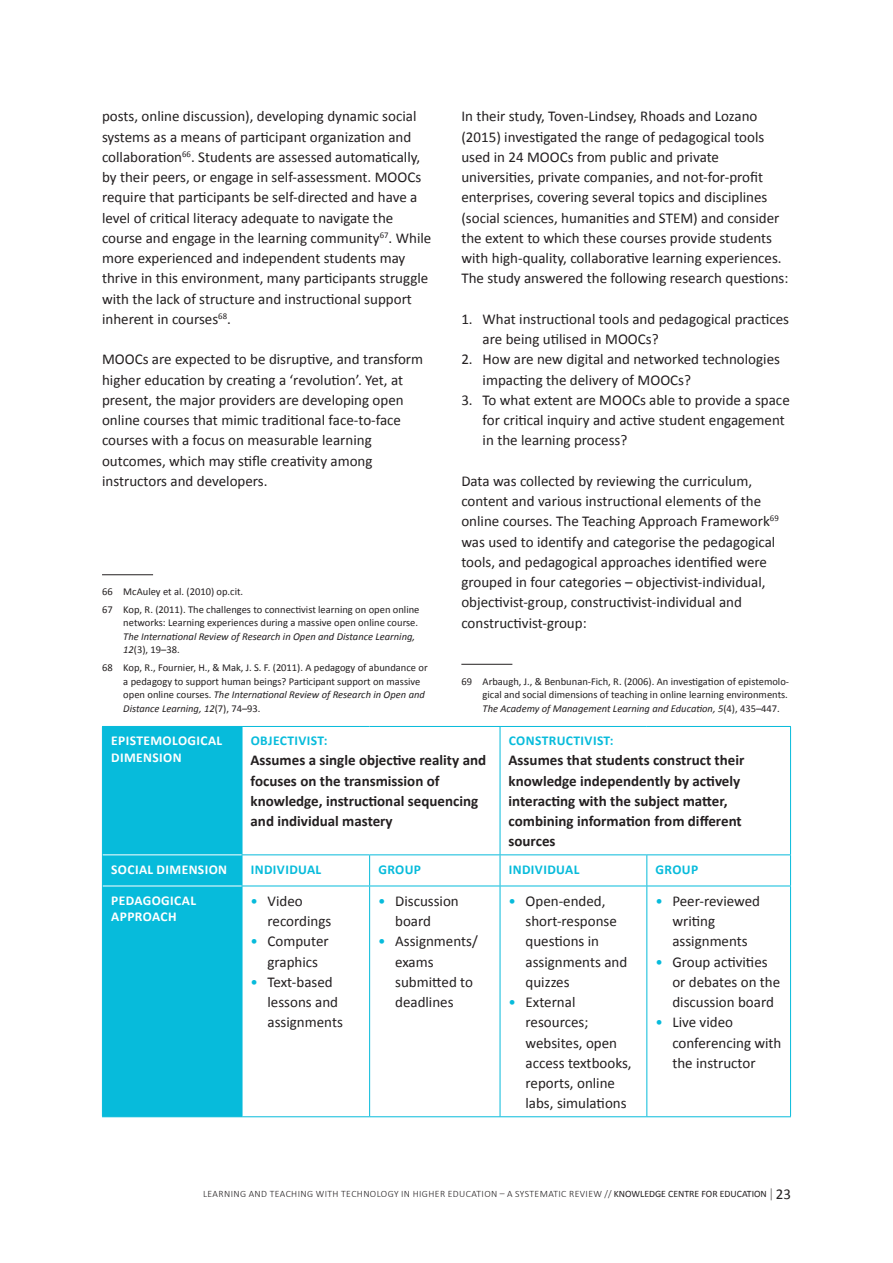
<style>
.page{position:relative;width:893px;height:1263px;background:#fff}
.page>*{position:absolute;margin:0;border:0;box-sizing:border-box;transform-origin:0 0}
.t1{font:15px/20.2px "Calibri";color:#231f20}
.t2{font:700 15px/20.2px "Calibri";color:#231f20}
.t3{font:700 13.5px/16.5px "Calibri";letter-spacing:.03em;color:#fff}
.t4{font:700 13.5px "Calibri";letter-spacing:.03em;color:#07bbdb}
.t5{font:10.5px/13.5px "Calibri";color:#231f20}
.t6{font:italic 10.5px/13.5px "Calibri";color:#231f20}
.t7{font:300 9.75px "Calibri";letter-spacing:.04em;color:#231f20}
.s1{font-style:normal}
.s2{font-style:italic}
.s3{color:#07bbdb}
.s4{font-weight:400}
.s5{font-size:13.8px}
.s6{font-weight:400;font-size:15px}
</style>
<div class="page">
<hr style="left:102px;top:574px;width:51px;height:1px;background:#231f20">
<hr style="left:461px;top:664px;width:51px;height:1px;background:#231f20">
<div style="left:103px;top:727px;width:139px;height:389px;background:#07bbdb"></div>
<svg style="left:243px;top:727px;width:547px;height:159px"></svg>
<hr style="left:102px;top:726px;width:140px;height:1px;background:#07bbdb">
<hr style="left:102px;top:727px;width:1px;height:128px;background:#07bbdb">
<hr style="left:242px;top:726px;width:128px;height:1px;background:#07bbdb">
<hr style="left:242px;top:727px;width:1px;height:127px;background:#07bbdb">
<hr style="left:370px;top:726px;width:130px;height:1px;background:#07bbdb">
<hr style="left:500px;top:726px;width:147px;height:1px;background:#07bbdb">
<hr style="left:500px;top:727px;width:1px;height:127px;background:#07bbdb">
<hr style="left:647px;top:726px;width:144px;height:1px;background:#07bbdb">
<hr style="left:790px;top:727px;width:1px;height:127px;background:#07bbdb">
<hr style="left:102px;top:855px;width:1px;height:31px;background:#07bbdb">
<hr style="left:242px;top:854px;width:128px;height:1px;background:#07bbdb">
<hr style="left:242px;top:855px;width:1px;height:31px;background:#07bbdb">
<hr style="left:370px;top:854px;width:130px;height:1px;background:#07bbdb">
<hr style="left:369px;top:855px;width:1px;height:31px;background:#07bbdb">
<hr style="left:500px;top:854px;width:147px;height:1px;background:#07bbdb">
<hr style="left:500px;top:855px;width:1px;height:31px;background:#07bbdb">
<hr style="left:647px;top:854px;width:144px;height:1px;background:#07bbdb">
<hr style="left:646px;top:855px;width:1px;height:31px;background:#07bbdb">
<hr style="left:790px;top:855px;width:1px;height:31px;background:#07bbdb">
<hr style="left:102px;top:886px;width:1px;height:230px;background:#07bbdb">
<hr style="left:242px;top:886px;width:128px;height:1px;background:#07bbdb">
<hr style="left:242px;top:886px;width:1px;height:230px;background:#07bbdb">
<hr style="left:370px;top:886px;width:130px;height:1px;background:#07bbdb">
<hr style="left:369px;top:886px;width:1px;height:230px;background:#07bbdb">
<hr style="left:500px;top:886px;width:147px;height:1px;background:#07bbdb">
<hr style="left:500px;top:886px;width:1px;height:230px;background:#07bbdb">
<hr style="left:647px;top:886px;width:144px;height:1px;background:#07bbdb">
<hr style="left:646px;top:886px;width:1px;height:230px;background:#07bbdb">
<hr style="left:790px;top:886px;width:1px;height:230px;background:#07bbdb">
<hr style="left:102px;top:1116px;width:140px;height:1px;background:#07bbdb">
<hr style="left:242px;top:1116px;width:128px;height:1px;background:#07bbdb">
<hr style="left:370px;top:1116px;width:130px;height:1px;background:#07bbdb">
<hr style="left:500px;top:1116px;width:147px;height:1px;background:#07bbdb">
<hr style="left:647px;top:1116px;width:144px;height:1px;background:#07bbdb">
<hr style="left:103px;top:854px;width:139px;height:1px;background:#fff">
<hr style="left:103px;top:886px;width:139px;height:1px;background:#fff">
<p class="t1" style="left:102px;top:106px;width:331px">posts, online discussion), developing dynamic social systems as a means of participant organization and collaboration<sup>66</sup>. Students are assessed automatically, by their peers, or engage in self-assessment. MOOCs require that participants be self-directed and have a level of critical literacy adequate to navigate the course and engage in the learning community<sup>67</sup>. While more experienced and independent students may thrive in this environment, many participants struggle with the lack of structure and instructional support inherent in courses<sup>68</sup>.</p>
<p class="t1" style="left:102px;top:349px;width:323px">MOOCs are expected to be disruptive, and transform higher education by creating a ‘revolution’. Yet, at present, the major providers are developing open online courses that mimic traditional face-to-face courses with a focus on measurable learning outcomes, which may stifle creativity among instructors and developers.</p>
<p class="t5" style="left:102px;top:582px;width:319px;line-height:17.7px">66 McAuley et al. (2010) op.cit.<br>67 Kop, R. (2011). The challenges to connectivist learning on open online</p>
<p class="t5" style="left:123px;top:616px;width:296px">networks: Learning experiences during a massive open online course.</p>
<p class="t6" style="left:123px;top:629px;width:293px">The International Review of Research in Open and Distance Learning,<br>12<span class="s1">(3), 19–38.</span></p>
<p class="t5" style="left:123px;top:660px;width:306px;text-indent:-21px">68 Kop, R., Fournier, H., &amp; Mak, J. S. F. (2011). A pedagogy of abundance or a pedagogy to support human beings? Participant support on massive open online courses. <span class="s2">The International Review of Research in Open and Distance Learning, 12</span>(7), 74–93.</p>
<p class="t1" style="left:461px;top:106px;width:329px">In their study, Toven-Lindsey, Rhoads and Lozano (2015) investigated the range of pedagogical tools used in 24 MOOCs from public and private universities, private companies, and not-for-profit enterprises, covering several topics and disciplines (social sciences, humanities and STEM) and consider the extent to which these courses provide students with high-quality, collaborative learning experiences.<br>The study answered the following research questions:</p>
<p class="t1" style="left:483px;top:308px;width:308px;text-indent:-21px">1. What instructional tools and pedagogical practices are being utilised in MOOCs?</p>
<p class="t1" style="left:483px;top:349px;width:299px;text-indent:-21px">2. How are new digital and networked technologies impacting the delivery of MOOCs?</p>
<p class="t1" style="left:483px;top:389px;width:309px;text-indent:-21px">3. To what extent are MOOCs able to provide a space for critical inquiry and active student engagement in the learning process?</p>
<p class="t1" style="left:461px;top:470px;width:319px">Data was collected by reviewing the curriculum, content and various instructional elements of the online courses. The Teaching Approach Framework<sup>69 </sup>was used to identify and categorise the pedagogical tools, and pedagogical approaches identified were grouped in four categories – objectivist-individual, objectivist-group, constructivist-individual and constructivist-group:</p>
<p class="t5" style="left:483px;top:674px;width:308px;text-align:justify;text-indent:-21px">69 Arbaugh, J., &amp; Benbunan-Fich, R. (2006). An investigation of epistemolo&shy;gical and social dimensions of teaching in online learning environments.<br><span class="s2">The Academy of Management Learning and Education, 5</span>(4), 435–447.</p>
<p class="t3" style="left:111px;top:732px;width:113px">EPISTEMOLOGICAL<br>DIMENSION</p>
<p class="t4" style="left:251px;top:732px;width:78px">OBJECTIVIST:</p>
<p class="t2" style="left:251px;top:749px;width:237px">Assumes a single objective reality and focuses on the transmission of knowledge, instructional sequencing and individual mastery</p>
<p class="t4" style="left:509px;top:732px;width:106px">CONSTRUCTIVIST:</p>
<p class="t2" style="left:509px;top:749px;width:237px">Assumes that students construct their knowledge independently by actively interacting with the subject matter, combining information from different sources</p>
<p class="t3" style="left:111px;top:860px;width:117px">SOCIAL DIMENSION</p>
<p class="t4" style="left:251px;top:861px;width:72px">INDIVIDUAL</p>
<p class="t4" style="left:378px;top:861px;width:44px">GROUP</p>
<p class="t4" style="left:509px;top:861px;width:72px">INDIVIDUAL</p>
<p class="t4" style="left:656px;top:861px;width:44px">GROUP</p>
<p class="t3" style="left:111px;top:891px;width:86px">PEDAGOGICAL<br>APPROACH</p>
<p class="t1" style="left:268px;top:890px;width:65px;text-indent:-17px"><span class="s3">•</span> Video recordings</p>
<p class="t1" style="left:251px;top:930px;width:80px;text-align:center"><span class="s3">•</span> Computer graphics</p>
<p class="t1" style="left:268px;top:971px;width:77px;text-indent:-17px"><span class="s3">•</span> Text-based lessons and assignments</p>
<p class="t1" style="left:526px;top:890px;width:103px;text-indent:-17px"><span class="s3">•</span> Open-ended, short-response questions in assignments and quizzes</p>
<p class="t1" style="left:526px;top:991px;width:108px;text-indent:-17px"><span class="s3">•</span> External resources; websites, open access textbooks, reports, online labs, simulations</p>
<p class="t1" style="left:672px;top:890px;width:89px;text-indent:-17px"><span class="s3">•</span> Peer-reviewed writing assignments</p>
<p class="t1" style="left:672px;top:951px;width:109px;text-indent:-17px"><span class="s3">•</span> Group activities or debates on the discussion board</p>
<p class="t1" style="left:672px;top:1011px;width:111px;text-indent:-17px"><span class="s3">•</span> Live video conferencing with the instructor</p>
<p class="t1" style="left:395px;top:890px;width:65px;text-indent:-17px"><span class="s3">•</span> Discussion board</p>
<p class="t1" style="left:395px;top:930px;width:84px;text-indent:-17px"><span class="s3">•</span> Assignments/ exams submitted to deadlines</p>
<p class="t7" style="left:203px;top:1188px;width:589px">LEARNING AND TEACHING WITH TECHNOLOGY IN HIGHER EDUCATION – A SYSTEMATIC REVIEW // <span class="s4">KNOWLEDGE CENTRE FOR EDUCATION</span> <span class="s5">|</span> <span class="s6">23</span></p>
</div>
